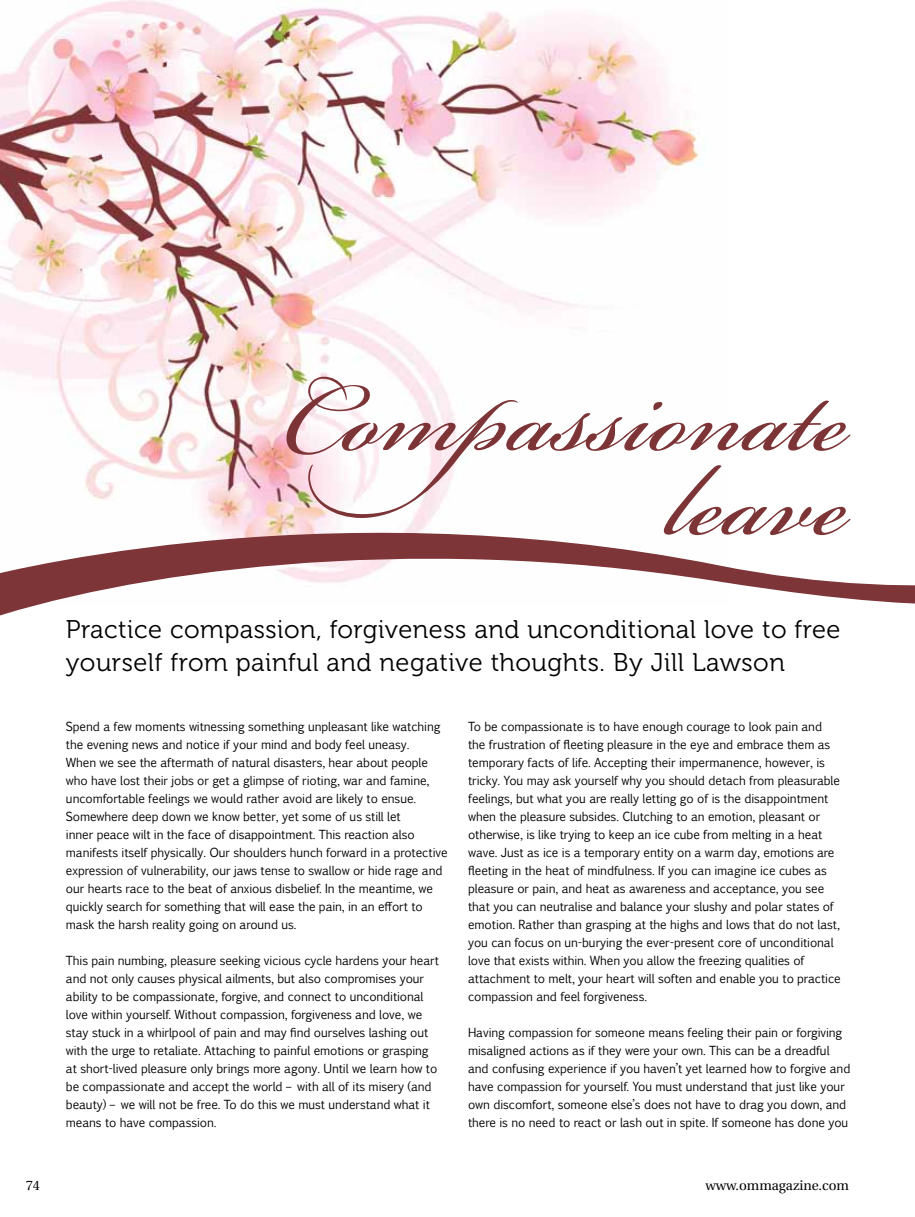
<style>
.page{position:relative;width:915px;height:1217px;background:#fff}
.page>*{position:absolute;margin:0;border:0;box-sizing:border-box;transform-origin:0 0}
.t1{font:156px "Bickham Script Pro";color:#7d3436}
.t2{font:25.5px/33px "Museo 300";letter-spacing:.02em;color:#000}
.t3{font:13.5px "Utopia";color:#000}
.t4{font:12px/18px "Pigiarniq";letter-spacing:-.01em;color:#000}
</style>
<div class="page">
<img style="left:0;top:0;width:699px;height:187px">
<svg style="left:0;top:187px;width:914px;height:429px"></svg>
<h1 class="t1" style="left:282px;top:304px;width:567px">Compassionate</h1>
<h1 class="t1" style="left:665px;top:388px;width:185px">leave</h1>
<h2 class="t2" style="left:66px;top:612px;width:775px">Practice compassion, forgiveness and unconditional love to free yourself from painful and negative thoughts. By Jill Lawson</h2>
<p class="t4" style="left:66px;top:717px;width:383px">Spend a few moments witnessing something unpleasant like watching the evening news and notice if your mind and body feel uneasy.<br>When we see the aftermath of natural disasters, hear about people who have lost their jobs or get a glimpse of rioting, war and famine, uncomfortable feelings we would rather avoid are likely to ensue.<br>Somewhere deep down we know better, yet some of us still let<br>inner peace wilt in the face of disappointment. This reaction also manifests itself physically. Our shoulders hunch forward in a protective expression of vulnerability, our jaws tense to swallow or hide rage and our hearts race to the beat of anxious disbelief. In the meantime, we quickly search for something that will ease the pain, in an effort to mask the harsh reality going on around us.</p>
<p class="t4" style="left:66px;top:951px;width:374px">This pain numbing, pleasure seeking vicious cycle hardens your heart and not only causes physical ailments, but also compromises your ability to be compassionate, forgive, and connect to unconditional love within yourself. Without compassion, forgiveness and love, we stay stuck in a whirlpool of pain and may find ourselves lashing out with the urge to retaliate. Attaching to painful emotions or grasping at short-lived pleasure only brings more agony. Until we learn how to be compassionate and accept the world – with all of its misery (and beauty) – we will not be free. To do this we must understand what it means to have compassion.</p>
<p class="t4" style="left:468px;top:717px;width:374px">To be compassionate is to have enough courage to look pain and the frustration of fleeting pleasure in the eye and embrace them as temporary facts of life. Accepting their impermanence, however, is tricky. You may ask yourself why you should detach from pleasurable feelings, but what you are really letting go of is the disappointment when the pleasure subsides. Clutching to an emotion, pleasant or otherwise, is like trying to keep an ice cube from melting in a heat wave. Just as ice is a temporary entity on a warm day, emotions are fleeting in the heat of mindfulness. If you can imagine ice cubes as pleasure or pain, and heat as awareness and acceptance, you see that you can neutralise and balance your slushy and polar states of emotion. Rather than grasping at the highs and lows that do not last, you can focus on un-burying the ever-present core of unconditional love that exists within. When you allow the freezing qualities of attachment to melt, your heart will soften and enable you to practice compassion and feel forgiveness.</p>
<p class="t4" style="left:468px;top:1023px;width:384px">Having compassion for someone means feeling their pain or forgiving misaligned actions as if they were your own. This can be a dreadful and confusing experience if you haven’t yet learned how to forgive and have compassion for yourself. You must understand that just like your own discomfort, someone else’s does not have to drag you down, and there is no need to react or lash out in spite. If someone has done you</p>
<p class="t3" style="left:26px;top:1177px;width:16px">74</p>
<p class="t3" style="left:705px;top:1177px;width:145px">www.ommagazine.com</p>
</div>
